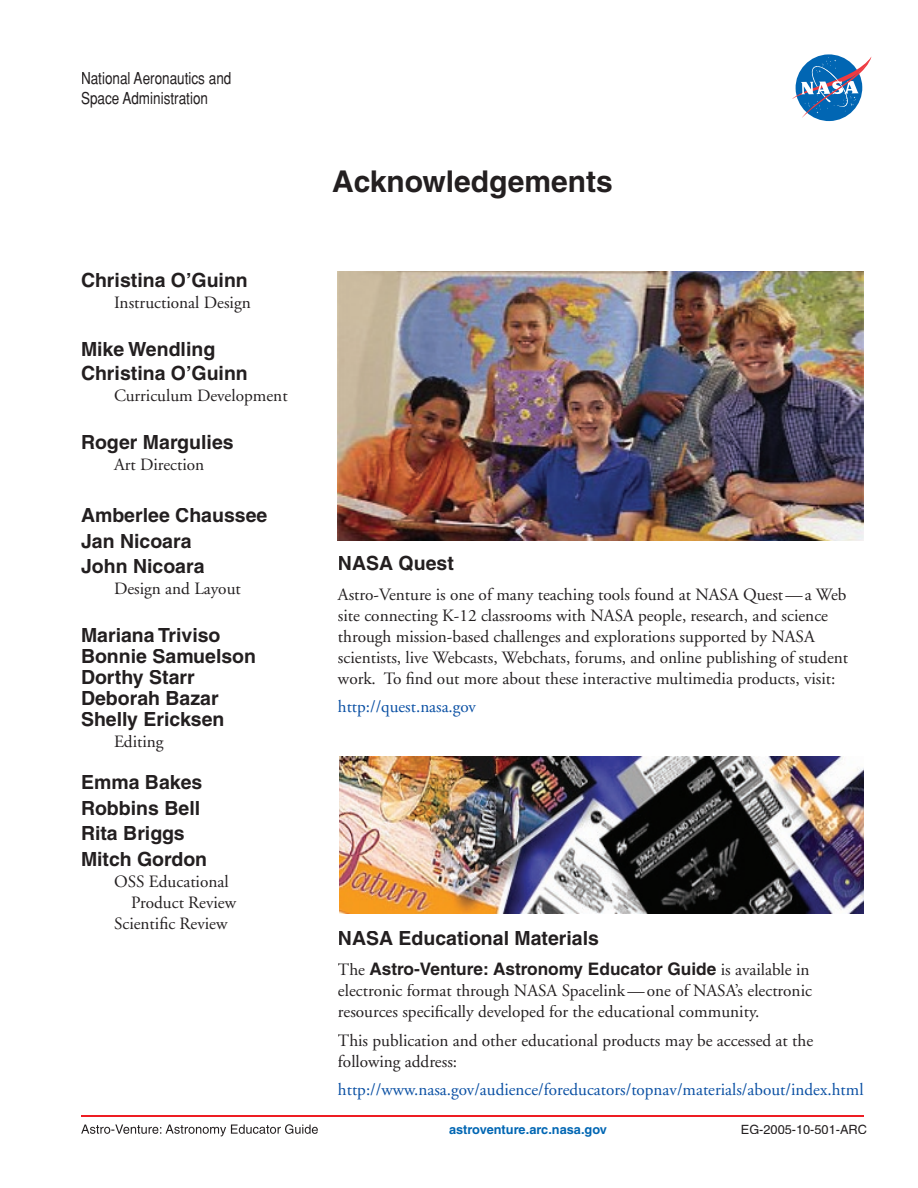
<style>
.page{position:relative;width:918px;height:1188px;background:#fff}
.page>*{position:absolute;margin:0;border:0;box-sizing:border-box;transform-origin:0 0}
.t1{font:700 30px "Helvetica";color:#231f20}
.t2{font:700 19.5px/25.5px "Helvetica";color:#231f20}
.t3{font:17.25px/21px "Adobe Garamond";color:#231f20}
.t4{font:17.25px "Adobe Garamond";color:#094fa3}
.t5{font:condensed 16.5px/19.5px "Helvetica";color:#231f20}
.t6{font:700 12.75px "Helvetica";color:#0166b3}
.t7{font:12.75px "Helvetica";color:#231f20}
.s1{font-family:"Helvetica";font-weight:700}
</style>
<div class="page">
<svg style="left:792px;top:56px;width:80px;height:63px"></svg>
<hr style="left:81px;top:1115px;width:783px;height:2px;background:#ee1d23">
<svg style="left:81px;top:1124px;width:237px;height:12px"></svg>
<img style="left:338px;top:272px;width:526px;height:269px">
<img style="left:339px;top:756px;width:525px;height:158px">
<p class="t5" style="left:81px;top:69px;width:152px">National Aeronautics and<br>Space Administration</p>
<p class="t2" style="left:81px;top:267px;width:168px">Christina O’Guinn</p>
<p class="t3" style="left:114px;top:292px;width:138px">Instructional Design</p>
<p class="t2" style="left:81px;top:337px;width:168px;line-height:24px">Mike Wendling<br>Christina O’Guinn</p>
<p class="t3" style="left:114px;top:385px;width:175px">Curriculum Development</p>
<p class="t2" style="left:81px;top:429px;width:154px">Roger Margulies</p>
<p class="t3" style="left:114px;top:454px;width:92px">Art Direction</p>
<p class="t2" style="left:81px;top:503px;width:188px">Amberlee Chaussee<br>Jan Nicoara<br>John Nicoara</p>
<p class="t3" style="left:114px;top:579px;width:128px">Design and Layout</p>
<p class="t2" style="left:81px;top:625px;width:177px;line-height:21px">Mariana Triviso<br>Bonnie Samuelson<br>Dorthy Starr<br>Deborah Bazar<br>Shelly Ericksen</p>
<p class="t3" style="left:114px;top:732px;width:51px">Editing</p>
<p class="t2" style="left:81px;top:770px;width:128px">Emma Bakes<br>Robbins Bell<br>Rita Briggs<br>Mitch Gordon</p>
<p class="t3" style="left:114px;top:871px;width:116px">OSS Educational</p>
<p class="t3" style="left:131px;top:892px;width:107px">Product Review</p>
<p class="t3" style="left:114px;top:913px;width:115px">Scientific Review</p>
<p class="t1" style="left:332px;top:164px;width:282px">Acknowledgements</p>
<p class="t2" style="left:338px;top:550px;width:117px">NASA Quest</p>
<p class="t3" style="left:338px;top:584px;width:512px">Astro-Venture is one of many teaching tools found at NASA Quest — a Web site connecting K-12 classrooms with NASA people, research, and science through mission-based challenges and explorations supported by NASA scientists, live Webcasts, Webchats, forums, and online publishing of student work. To find out more about these interactive multimedia products, visit:</p>
<p class="t4" style="left:338px;top:697px;width:139px">http://quest.nasa.gov</p>
<p class="t2" style="left:338px;top:926px;width:263px">NASA Educational Materials</p>
<p class="t3" style="left:338px;top:960px;width:476px">The <span class="s1">Astro-Venture: Astronomy Educator Guide</span> is available in electronic format through NASA Spacelink — one of NASA’s electronic resources specifically developed for the educational community.</p>
<p class="t3" style="left:338px;top:1030px;width:477px">This publication and other educational products may be accessed at the following address:</p>
<p class="t4" style="left:338px;top:1081px;width:527px">http://www.nasa.gov/audience/foreducators/topnav/materials/about/index.html</p>
<p class="t6" style="left:449px;top:1121px;width:159px">astroventure.arc.nasa.gov</p>
<p class="t7" style="left:741px;top:1122px;width:128px">EG-2005-10-501-ARC</p>
</div>
